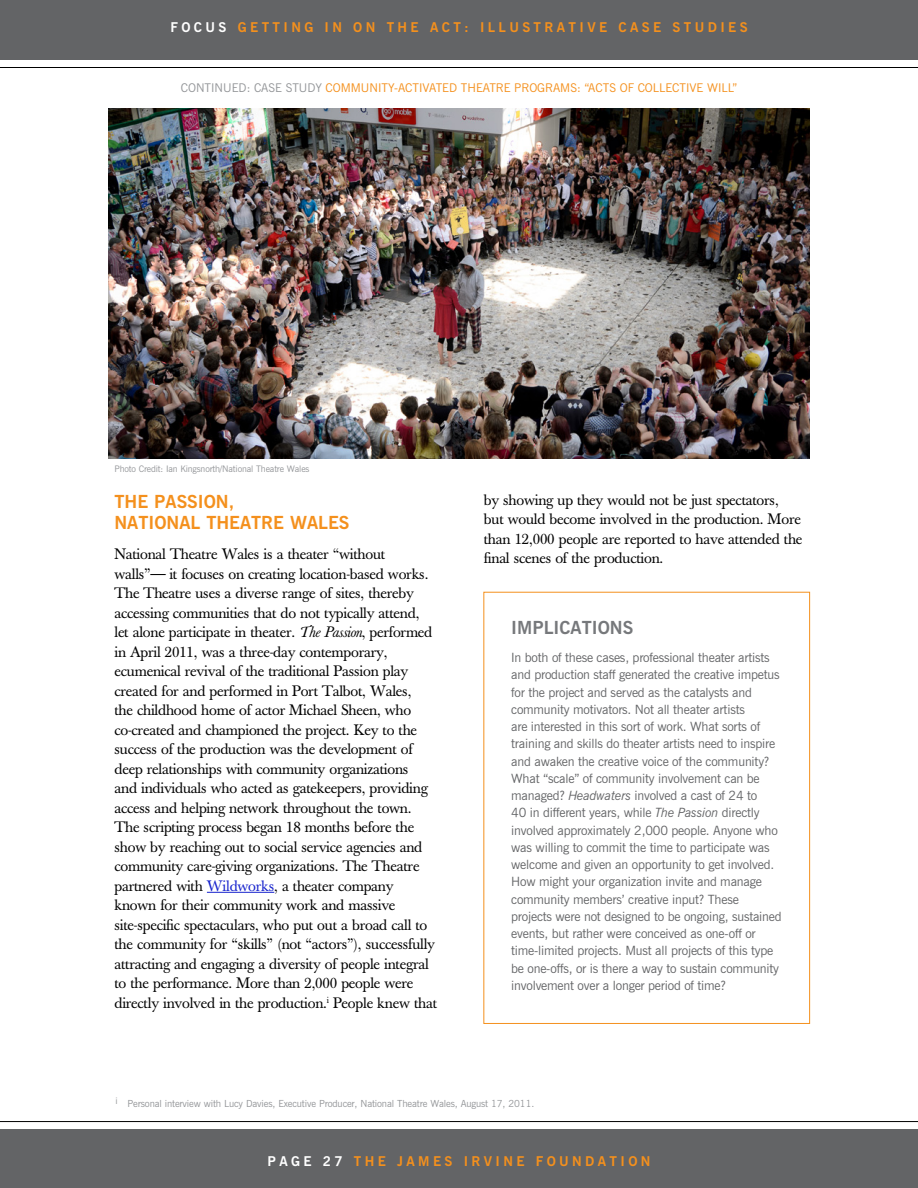
<style>
.page{position:relative;width:918px;height:1188px;background:#fff}
.page>*{position:absolute;margin:0;border:0;box-sizing:border-box;transform-origin:0 0}
.t1{font:700 18px/21px "News Gothic BT";color:#f4901d}
.t2{font:700 18px "News Gothic BT";color:#76787b}
.t3{font:15px/19.5px "Baskerville";letter-spacing:-.015em;color:#000}
.t4{font:700 13.5px "News Gothic BT";letter-spacing:.25em;color:#f4901d}
.t5{font:12.75px/17.2px "News Gothic BT";letter-spacing:-.015em;color:#636466}
.t6{font:12px "News Gothic BT";color:#f4901d}
.t7{font:12px "News Gothic BT";color:#939598}
.t8{font:9.75px "News Gothic BT";letter-spacing:-.015em;color:#939598}
.t9{font:9px "News Gothic BT";letter-spacing:-.015em;color:#939598}
.s1{color:#fff}
.s2{color:#939598}
.s3{font-family:"New Baskerville Std";font-size:15.3px}
.s4{font-style:italic}
.s5{color:#1723cd}
</style>
<div class="page">
<hr style="left:0;top:67px;width:918px;height:1px;background:#000">
<div style="left:0;top:0;width:918px;height:59px;background:#636466"></div>
<div style="left:0;top:1130px;width:918px;height:58px;background:#636466"></div>
<hr style="left:0;top:1121px;width:918px;height:1px;background:#000">
<img style="left:108px;top:108px;width:702px;height:351px">
<hr style="left:207px;top:892px;width:67px;height:1px;background:#1723cd">
<div style="left:483px;top:592px;width:327px;height:432px;border:1px solid #f4901d"></div>
<p class="t4" style="left:170px;top:19px;width:319px"><span class="s1">FOCUS</span> GETTING I N ON THE ACT: ILL</p>
<p class="t4" style="left:509px;top:19px;width:240px">USTRATIVE CASE STUDIES</p>
<p class="t7" style="left:181px;top:81px;width:9px">con</p>
<p class="t6" style="left:205px;top:81px;width:534px"><span class="s2">tinu ed: Case Study</span> COMMUNITY-ACTIVATED THEATRE PROGRAMS: “ACTS OF COLLECTIVE WI LL”</p>
<p class="t9" style="left:114px;top:464px;width:196px">Photo Credit: I an Kingsnorth/National Theatre Wales</p>
<p class="t1" style="left:114px;top:491px;width:237px">THE PASSION,<br>NATIONAL THEATRE WALES</p>
<p class="t3" style="left:114px;top:545px;width:324px">National Theatre Wales is a theater “without walls”<span class="s3">—</span> it focuses on creating location-based works.<br>The Theatre uses a diverse range of sites, thereby accessing communities that do not typically attend, let alone participate in theater. <span class="s4">The Passion</span>, performed in April 2011, was a three-day contemporary, ecumenical revival of the traditional Passion play created for and performed in Port Talbot, Wales,<br>the childhood home of actor Michael Sheen, who co-created and championed the project. Key to the success of the production was the development of deep relationships with community organizations<br>and individuals who acted as gatekeepers, providing access and helping network throughout the town.<br>The scripting process began 18 months before the show by reaching out to social service agencies and community care-giving organizations. The Theatre partnered with <span class="s5">Wildworks</span>, a theater company known for their community work and massive site-specific spectaculars, who put out a broad call to the community for “skills” (not “actors”), successfully attracting and engaging a diversity of people integral to the performance. More than 2,000 people were directly involved in the production.<sup>i</sup> People knew that</p>
<p class="t3" style="left:484px;top:490px;width:320px">by showing up they would not be just spectators,<br>but would become involved in the production. More than 12,000 people are reported to have attended the final scenes of the production.</p>
<p class="t2" style="left:511px;top:617px;width:124px">I MPLICATIONS</p>
<p class="t5" style="left:511px;top:649px;width:272px">I n both of these cases, professional theater artists and production staff generated the creative impetus for the project and served as the catalysts and community motivators. Not all theater artists<br>are interested in this sort of work. What sorts of training and skills do theater artists need to inspire and awaken the creative voice of the community?<br>What “scale” of community involvement can be managed? <span class="s4">Headwaters</span> involved a cast of 24 to<br>40 in different years, while <span class="s4">The Passion</span> directly involved approximately 2,000 people. Anyone who was willing to commit the time to participate was welcome and given an opportunity to get involved.<br>How might your organization invite and manage community members’ creative input? These projects were not designed to be ongoing, sustained events, but rather were conceived as one-off or time-limited projects. Must all projects of this type be one-offs, or is there a way to sustain community involvement over a longer period of time?</p>
<p class="t8" style="left:116px;top:1098px;width:420px"><sup>i</sup> Personal interview with Lucy Davies, Executive Producer, National Theatre Wales, August 17, 2011.</p>
<p class="t4" style="left:267px;top:1153px;width:385px"><span class="s1">PAGE 27</span> THE JAMES IRVINE FOUNDATION</p>
</div>
